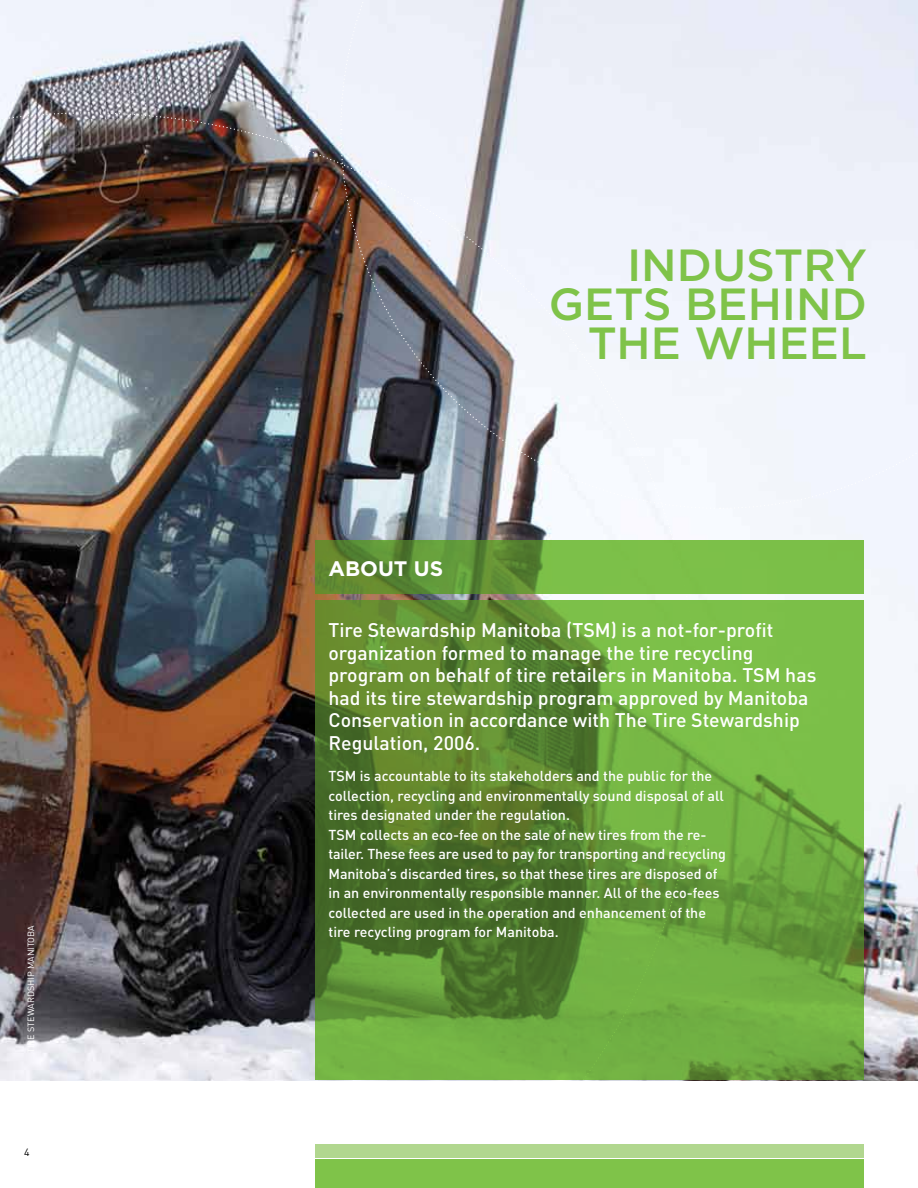
<style>
.page{position:relative;width:918px;height:1188px;background:#fff}
.page>*{position:absolute;margin:0;border:0;box-sizing:border-box;transform-origin:0 0}
.t1{font:500 45px "Gotham";color:#7fc349}
.t2{font:700 21px "Gotham";color:#fff}
.t3{font:500 19.5px/22.5px "DIN";color:#fff}
.t4{font:500 14.25px/19.5px "DIN";color:#fff}
.t5{font:10.5px "DIN";color:#000}
.t6{font:9px "DIN";color:#fff}
</style>
<div class="page">
<img style="left:0;top:0;width:918px;height:1080px">
<svg style="left:91px;top:724px;width:609px;height:357px;background:#4f4543"></svg>
<img style="left:89px;top:112px;width:611px;height:609px">
<img style="left:0;top:112px;width:86px;height:611px">
<img style="left:0;top:723px;width:89px;height:358px">
<div style="left:722px;top:130px;width:196px;height:379px;background:#f0f3fc"></div>
<div style="left:340px;top:0;width:377px;height:129px;background:#ebeef9"></div>
<img style="left:340px;top:132px;width:379px;height:377px">
<div style="left:720px;top:0;width:198px;height:130px;background:#e9ecf7"></div>
<svg style="left:315px;top:540px;width:549px;height:54px;background:#6faa3f"></svg>
<svg style="left:315px;top:601px;width:549px;height:479px;background:#659a39"></svg>
<div style="left:315px;top:1159px;width:549px;height:29px;background:#7fc349"></div>
<div style="left:315px;top:1144px;width:549px;height:14px;background:#b1d78f"></div>
<p class="t6" style="left:25px;top:1053px;width:128px;rotate:-90deg">tire stewardship manitoba</p>
<p class="t5" style="left:24px;top:1146px;width:7px">4</p>
<h2 class="t2" style="left:328px;top:556px;width:116px">ABOUT US</h2>
<h1 class="t1" style="left:627px;top:239px;width:27px">IND</h1>
<h1 class="t1" style="left:712px;top:239px;width:64px">USTR</h1>
<h1 class="t1" style="left:835px;top:239px;width:34px">Y</h1>
<h1 class="t1" style="left:549px;top:278px;width:31px">GETS</h1>
<h1 class="t1" style="left:685px;top:278px;width:31px">BEHIND</h1>
<h1 class="t1" style="left:588px;top:317px;width:31px">THE</h1>
<h1 class="t1" style="left:694px;top:317px;width:35px">WHEEL</h1>
<p class="t3" style="left:328px;top:618px;width:489px">Tire Stewardship Manitoba (TSM) is a not-for-profit organization formed to manage the tire recycling program on behalf of tire retailers in Manitoba. TSM has had its tire stewardship program approved by Manitoba Conservation in accordance with The Tire Stewardship Regulation, 2006.</p>
<p class="t4" style="left:328px;top:766px;width:399px">TSM is accountable to its stakeholders and the public for the collection, recycling and environmentally sound disposal of all tires designated under the regulation.<br>TSM collects an eco-fee on the sale of new tires from the re&shy;tailer. These fees are used to pay for transporting and recycling Manitoba’s discarded tires, so that these tires are disposed of in an environmentally responsible manner. All of the eco-fees collected are used in the operation and enhancement of the tire recycling program for Manitoba.</p>
</div>
